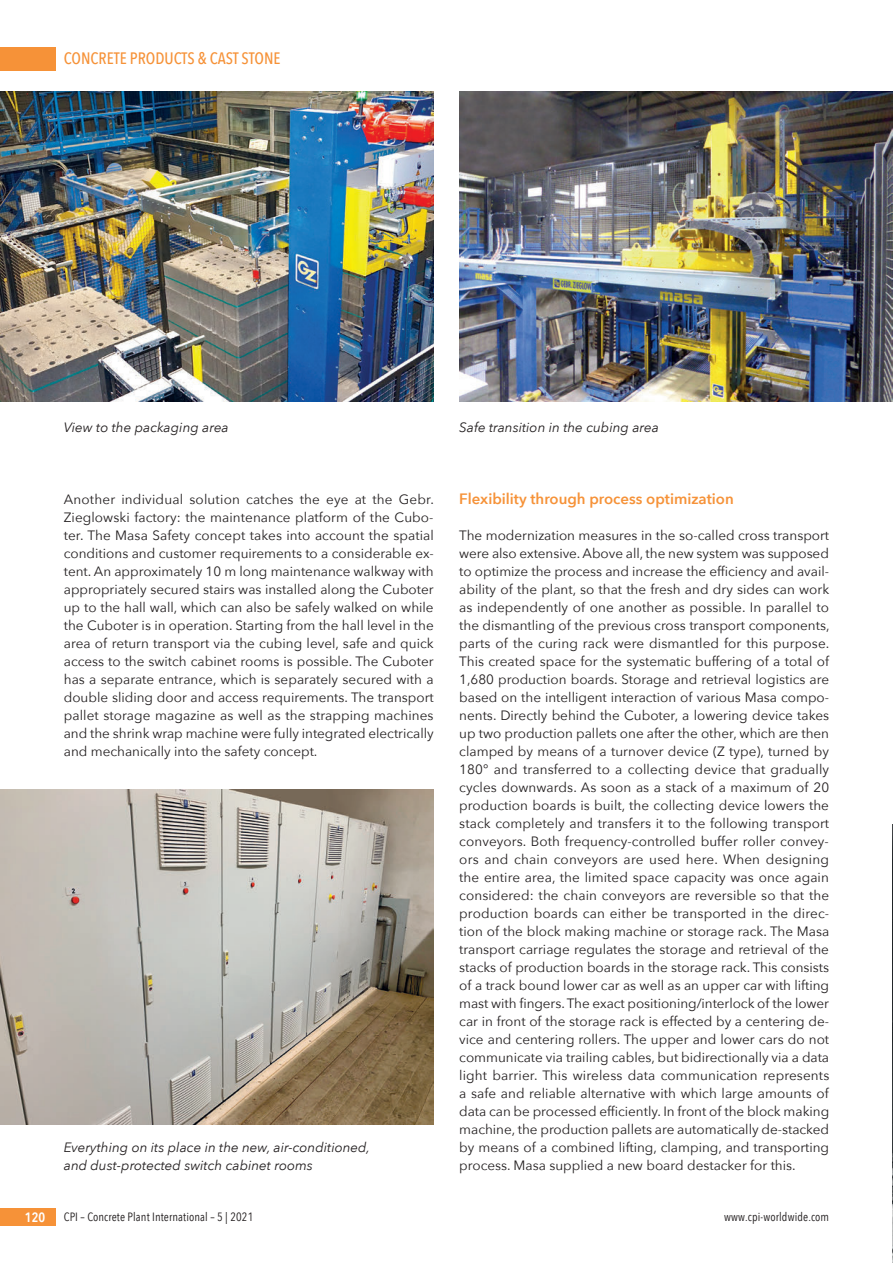
<style>
.page{position:relative;width:893px;height:1263px;background:#fff}
.page>*{position:absolute;margin:0;border:0;box-sizing:border-box;transform-origin:0 0}
.t1{font:500 16.5px "Avenir Next Condensed";color:#f69238}
.t2{font:600 15px "Avenir Next";color:#f69238}
.t3{font:13.5px/18px "Avenir Next";color:#231f20;text-align:justify}
.t4{font:italic 13.5px/18px "Avenir Next";color:#231f20}
.t5{font:600 13.5px "Avenir Next Condensed";color:#fff}
.t6{font:12px "Avenir Next Condensed";letter-spacing:.01em;color:#231f20}
</style>
<div class="page">
<div style="left:0;top:47px;width:55px;height:23px;background:#f69238"></div>
<div style="left:0;top:1208px;width:55px;height:18px;background:#f69238"></div>
<img style="left:892px;top:825px;width:1px;height:375px">
<hr style="left:892px;top:1200px;width:1px;height:63px;background:#fff101">
<img style="left:0;top:91px;width:434px;height:311px">
<img style="left:459px;top:91px;width:434px;height:311px">
<img style="left:0;top:790px;width:434px;height:335px">
<p class="t1" style="left:64px;top:49px;width:218px">CONCRETE PRODUCTS &amp; CAST STONE</p>
<p class="t4" style="left:64px;top:418px;width:167px">View to the packaging area</p>
<p class="t4" style="left:459px;top:418px;width:201px">Safe transition in the cubing area</p>
<p class="t3" style="left:64px;top:490px;width:372px">Another individual solution catches the eye at the Gebr.<br>Zieglowski factory: the maintenance platform of the Cubo&shy;ter. The Masa Safety concept takes into account the spatial conditions and customer requirements to a considerable ex&shy;tent. An approximately 10 m long maintenance walkway with appropriately secured stairs was installed along the Cuboter up to the hall wall, which can also be safely walked on while the Cuboter is in operation. Starting from the hall level in the area of return transport via the cubing level, safe and quick access to the switch cabinet rooms is possible. The Cuboter has a separate entrance, which is separately secured with a double sliding door and access requirements. The transport pallet storage magazine as well as the strapping machines and the shrink wrap machine were fully integrated electrically and mechanically into the safety concept.</p>
<p class="t2" style="left:459px;top:486px;width:276px">Flexibility through process optimization</p>
<p class="t3" style="left:459px;top:526px;width:372px">The modernization measures in the so-called cross transport were also extensive. Above all, the new system was supposed to optimize the process and increase the efficiency and avail&shy;ability of the plant, so that the fresh and dry sides can work as independently of one another as possible. In parallel to the dismantling of the previous cross transport components, parts of the curing rack were dismantled for this purpose.<br>This created space for the systematic buffering of a total of 1,680 production boards. Storage and retrieval logistics are based on the intelligent interaction of various Masa compo&shy;nents. Directly behind the Cuboter, a lowering device takes up two production pallets one after the other, which are then clamped by means of a turnover device (Z type), turned by 180° and transferred to a collecting device that gradually cycles downwards. As soon as a stack of a maximum of 20 production boards is built, the collecting device lowers the stack completely and transfers it to the following transport conveyors. Both frequency-controlled buffer roller convey&shy;ors and chain conveyors are used here. When designing the entire area, the limited space capacity was once again considered: the chain conveyors are reversible so that the production boards can either be transported in the direc&shy;tion of the block making machine or storage rack. The Masa transport carriage regulates the storage and retrieval of the stacks of production boards in the storage rack. This consists of a track bound lower car as well as an upper car with lifting mast with fingers. The exact positioning/interlock of the lower car in front of the storage rack is effected by a centering de&shy;vice and centering rollers. The upper and lower cars do not communicate via trailing cables, but bidirectionally via a data light barrier. This wireless data communication represents a safe and reliable alternative with which large amounts of data can be processed efficiently. In front of the block making machine, the production pallets are automatically de-stacked by means of a combined lifting, clamping, and transporting process. Masa supplied a new board destacker for this.</p>
<p class="t4" style="left:64px;top:1138px;width:308px">Everything on its place in the new, air-conditioned, and dust-protected switch cabinet rooms</p>
<p class="t5" style="left:25px;top:1206px;width:22px">120</p>
<p class="t6" style="left:64px;top:1207px;width:191px">CPI – Concrete Plant International – 5 | 2021</p>
<p class="t6" style="left:724px;top:1207px;width:107px">www.cpi-worldwide.com</p>
</div>
